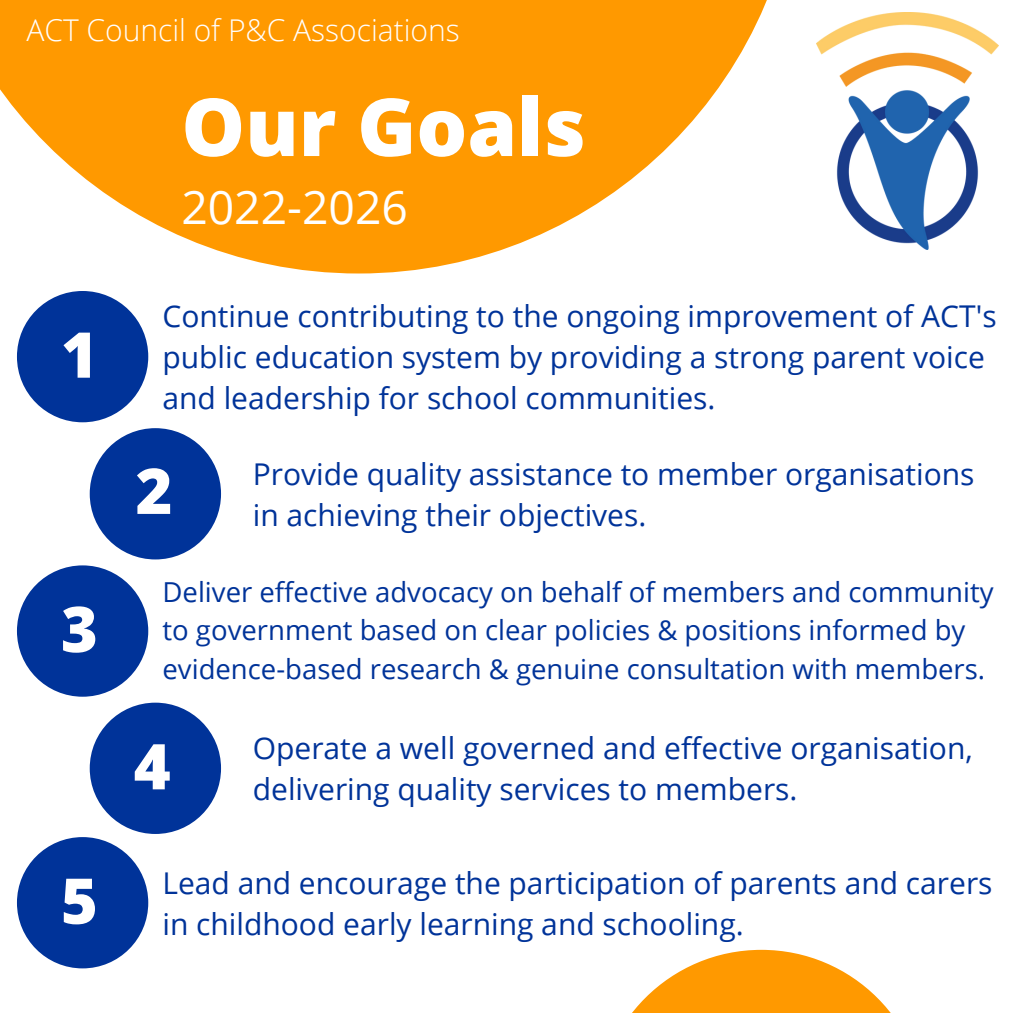
<style>
.page{position:relative;width:1013px;height:1013px;background:#fff}
.page>*{position:absolute;margin:0;border:0;box-sizing:border-box;transform-origin:0 0}
.t1{font:800 80px "Open Sans";color:#fff}
.t2{font:800 63.12px "Open Sans";color:#fff}
.t3{font:46.25px "Open Sans";color:#fff}
.t4{font:30px/41.2px "Open Sans";color:#039}
.t5{font:300 30px "Open Sans";color:#fff}
.t6{font:27.5px/38.5px "Open Sans";color:#039}
</style>
<div class="page">
<svg style="left:632px;top:949px;width:258px;height:63px"></svg>
<svg style="left:0;top:0;width:767px;height:273px;fill:#f90"></svg>
<img style="left:816px;top:12px;width:182px;height:238px">
<div style="left:17px;top:291px;width:131px;height:131px;background:#039;border-radius:50%"></div>
<div style="left:90px;top:428px;width:131px;height:131px;background:#039;border-radius:50%"></div>
<div style="left:17px;top:565px;width:131px;height:131px;background:#039;border-radius:50%"></div>
<div style="left:90px;top:702px;width:131px;height:132px;background:#039;border-radius:50%"></div>
<div style="left:17px;top:837px;width:131px;height:131px;background:#039;border-radius:50%"></div>
<p class="t5" style="left:26px;top:9px;width:435px">ACT Council of P&amp;C Associations</p>
<p class="t2" style="left:61px;top:310px;width:38px">1</p>
<p class="t2" style="left:61px;top:584px;width:38px">3</p>
<p class="t2" style="left:61px;top:856px;width:38px">5</p>
<p class="t1" style="left:181px;top:71px;width:406px">Our Goals</p>
<p class="t3" style="left:181px;top:174px;width:228px">2022-2026</p>
<p class="t4" style="left:162px;top:294px;width:835px">Continue contributing to the ongoing improvement of ACT's public education system by providing a strong parent voice and leadership for school communities.</p>
<p class="t2" style="left:135px;top:446px;width:38px">2</p>
<p class="t4" style="left:253px;top:452px;width:723px">Provide quality assistance to member organisations in achieving their objectives.</p>
<p class="t6" style="left:162px;top:572px;width:832px">Deliver effective advocacy on behalf of members and community to government based on clear policies &amp; positions informed by evidence-based research &amp; genuine consultation with members.</p>
<p class="t2" style="left:134px;top:722px;width:38px">4</p>
<p class="t4" style="left:253px;top:726px;width:721px">Operate a well governed and effective organisation, delivering quality services to members.</p>
<p class="t4" style="left:162px;top:861px;width:831px">Lead and encourage the participation of parents and carers in childhood early learning and schooling.</p>
</div>
